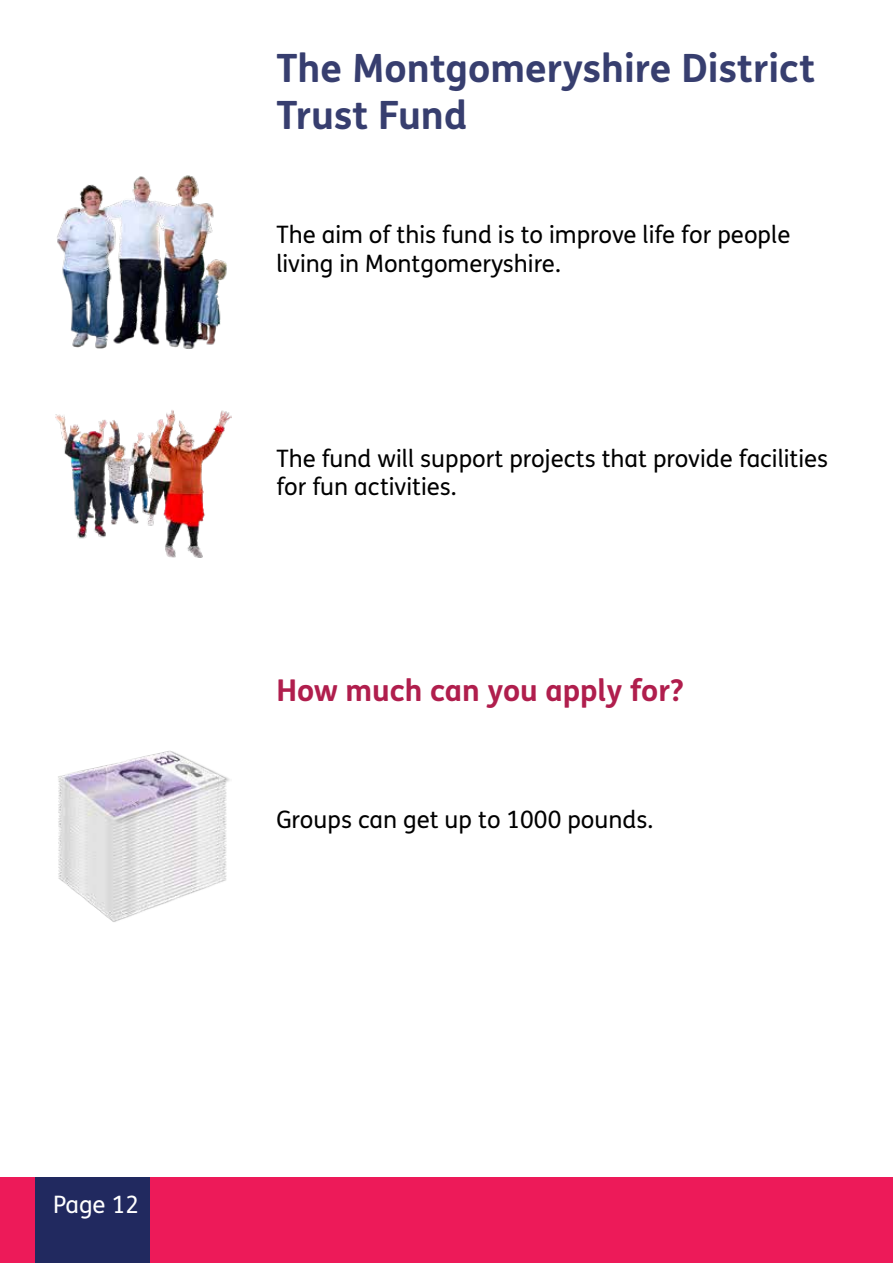
<style>
.page{position:relative;width:893px;height:1263px;background:#fff}
.page>*{position:absolute;margin:0;border:0;box-sizing:border-box;transform-origin:0 0}
.t1{font:700 39px/46.8px "FS Me Pro";color:#373e6f}
.t2{font:700 30px "FS Me Pro";color:#b01e4d}
.Bodytext{font:24px/28.8px "FS Me Pro";color:#000}
.t3{font:24px "FS Me Pro";color:#fff}
</style>
<div class="page">
<div style="left:0;top:1177px;width:893px;height:86px;background:#ed1a59"></div>
<div style="left:35px;top:1177px;width:115px;height:86px;background:#21295f"></div>
<img style="left:57px;top:175px;width:170px;height:174px">
<img style="left:55px;top:410px;width:177px;height:148px">
<img style="left:58px;top:751px;width:172px;height:171px">
<h2 class="t1" style="left:276px;top:43px;width:540px">The Montgomeryshire District<br>Trust Fund</h2>
<p class="Bodytext" style="left:276px;top:220px;width:515px">The aim of this fund is to improve life for people living in Montgomeryshire.</p>
<p class="Bodytext" style="left:276px;top:443px;width:553px">The fund will support projects that provide facilities for fun activities.</p>
<h3 class="t2" style="left:276px;top:668px;width:409px">How much can you apply for?</h3>
<p class="Bodytext" style="left:276px;top:805px;width:378px">Groups can get up to 1000 pounds.</p>
<p class="t3" style="left:53px;top:1188px;width:87px">Page 12</p>
</div>
